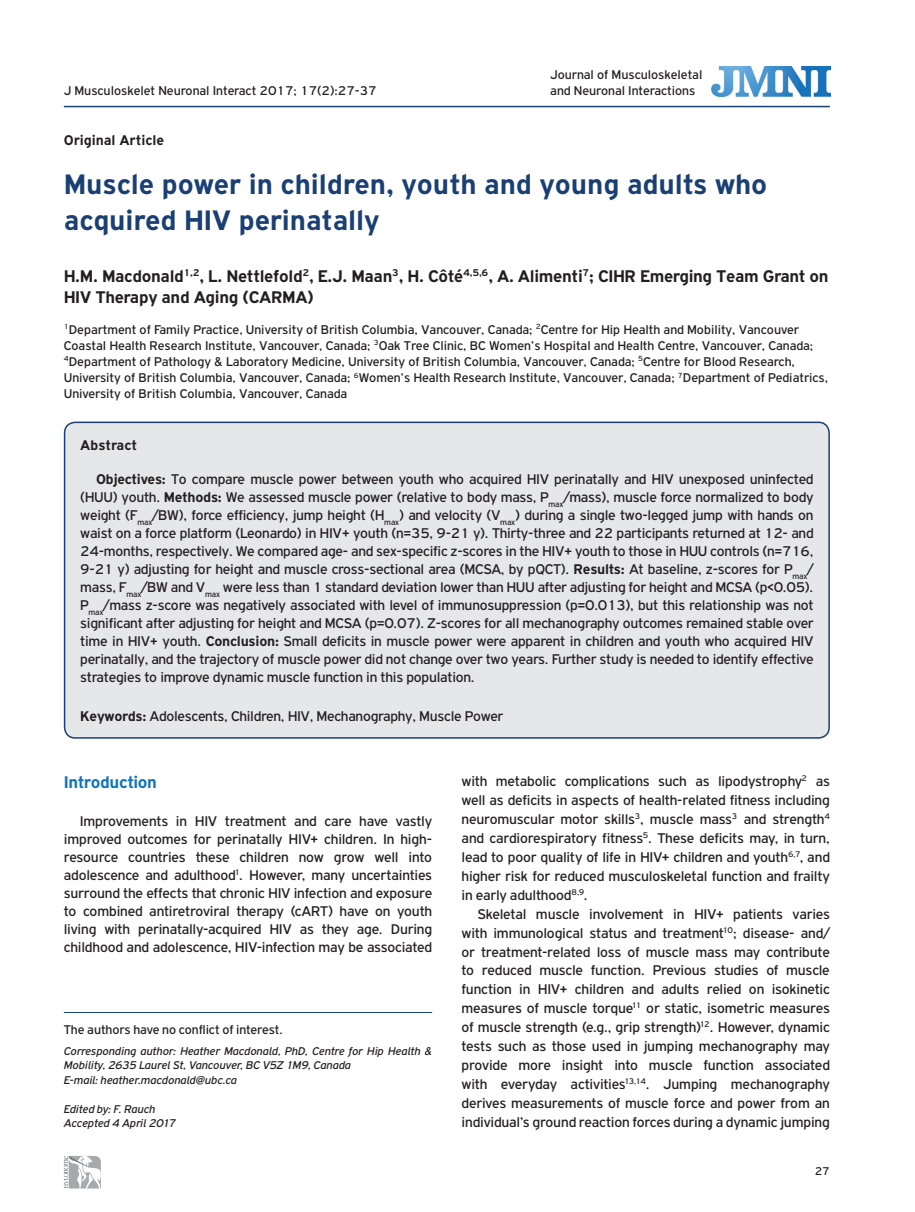
<style>
.page{position:relative;width:915px;height:1212px;background:#fff}
.page>*{position:absolute;margin:0;border:0;box-sizing:border-box;transform-origin:0 0}
.t1{font:700 30px/36px "PF Highway Gothic";color:#1a3f74}
.t2{font:700 18px/21.6px "PF Highway Gothic";letter-spacing:-.015em;color:#231f20}
.t3{font:700 18px "PF Highway Gothic";letter-spacing:-.02em;color:#1074bc}
.t4{font:15px/18px "PF Highway Gothic";letter-spacing:-.015em;color:#231f20;text-align:justify}
.t5{font:700 15px "PF Highway Gothic";color:#231f20}
.t6{font:13.5px/16.2px "PF Highway Gothic";color:#231f20}
.t7{font:italic 12px/14.4px "PF Highway Gothic";letter-spacing:-.005em;color:#231f20}
.t8{font:12px "PF Highway Gothic";color:#231f20}
.s1{font-weight:700}
</style>
<div class="page">
<hr style="left:64px;top:106px;width:765px;height:1px;background:#1a3f74">
<div style="left:65px;top:422px;width:763px;height:316px;background:#e6e7e9;border-radius:11px"></div>
<div style="left:64px;top:422px;width:765px;height:317px;border:2px solid #1a3f74;border-radius:11px"></div>
<hr style="left:64px;top:1012px;width:368px;height:1px;background:#1a3f74">
<img style="left:711px;top:66px;width:118px;height:31px">
<svg style="left:64px;top:1156px;width:37px;height:33px"></svg>
<p class="t6" style="left:550px;top:66px;width:153px">Journal of Musculoskeletal and Neuronal Interactions</p>
<p class="t6" style="left:64px;top:83px;width:314px">J Musculoskelet Neuronal Interact 2017; 17(2):27-37</p>
<p class="t5" style="left:64px;top:132px;width:102px">Original Article</p>
<h1 class="t1" style="left:64px;top:166px;width:704px">Muscle power in children, youth and young adults who acquired HIV perinatally</h1>
<p class="t2" style="left:64px;top:265px;width:766px">H.M. Macdonald<sup>1,2</sup>, L. Nettlefold<sup>2</sup>, E.J. Maan<sup>3</sup>, H. Côté<sup>4,5,6</sup>, A. Alimenti<sup>7</sup>; CIHR Emerging Team Grant on<br>HIV Therapy and Aging (CARMA)</p>
<p class="t6" style="left:64px;top:321px;width:765px"><sup>1</sup>Department of Family Practice, University of British Columbia, Vancouver, Canada; <sup>2</sup>Centre for Hip Health and Mobility, Vancouver Coastal Health Research Institute, Vancouver, Canada; <sup>3</sup>Oak Tree Clinic, BC Women’s Hospital and Health Centre, Vancouver, Canada; <sup>4</sup>Department of Pathology &amp; Laboratory Medicine, University of British Columbia, Vancouver, Canada; <sup>5</sup>Centre for Blood Research, University of British Columbia, Vancouver, Canada; <sup>6</sup>Women’s Health Research Institute, Vancouver, Canada; <sup>7</sup>Department of Pediatrics, University of British Columbia, Vancouver, Canada</p>
<p class="t5" style="left:80px;top:437px;width:58px">Abstract</p>
<p class="t4" style="left:80px;top:470px;width:734px;text-indent:16px"><span class="s1">Objectives:</span> To compare muscle power between youth who acquired HIV perinatally and HIV unexposed uninfected (HUU) youth. <span class="s1">Methods:</span> We assessed muscle power (relative to body mass, P<sub>max</sub>/mass), muscle force normalized to body weight (F<sub>max</sub>/BW), force efficiency, jump height (H<sub>max</sub>) and velocity (V<sub>max</sub>) during a single two-legged jump with hands on waist on a force platform (Leonardo) in HIV+ youth (n=35, 9-21 y). Thirty-three and 22 participants returned at 12- and 24-months, respectively. We compared age- and sex-specific z-scores in the HIV+ youth to those in HUU controls (n=716, 9-21 y) adjusting for height and muscle cross-sectional area (MCSA, by pQCT). <span class="s1">Results:</span> At baseline, z-scores for P<sub>max</sub>/ mass, F<sub>max</sub>/BW and V<sub>max</sub> were less than 1 standard deviation lower than HUU after adjusting for height and MCSA (p&lt;0.05).<br>P<sub>max</sub>/mass z-score was negatively associated with level of immunosuppression (p=0.013), but this relationship was not significant after adjusting for height and MCSA (p=0.07). Z-scores for all mechanography outcomes remained stable over time in HIV+ youth. <span class="s1">Conclusion:</span> Small deficits in muscle power were apparent in children and youth who acquired HIV perinatally, and the trajectory of muscle power did not change over two years. Further study is needed to identify effective strategies to improve dynamic muscle function in this population.</p>
<p class="t4" style="left:80px;top:707px;width:424px"><span class="s1">Keywords:</span> Adolescents, Children, HIV, Mechanography, Muscle Power</p>
<p class="t3" style="left:64px;top:773px;width:95px">Introduction</p>
<p class="t4" style="left:64px;top:812px;width:370px;text-indent:16px">Improvements in HIV treatment and care have vastly improved outcomes for perinatally HIV+ children. In high&shy;resource countries these children now grow well into adolescence and adulthood<sup>1</sup>. However, many uncertainties surround the effects that chronic HIV infection and exposure to combined antiretroviral therapy (cART) have on youth living with perinatally-acquired HIV as they age. During childhood and adolescence, HIV-infection may be associated</p>
<p class="t6" style="left:64px;top:1021px;width:220px">The authors have no conflict of interest.</p>
<p class="t7" style="left:64px;top:1044px;width:370px">Corresponding author: Heather Macdonald, PhD, Centre for Hip Health &amp;<br>Mobility, 2635 Laurel St, Vancouver, BC V5Z 1M9, Canada<br>E-mail: heather.macdonald@ubc.ca</p>
<p class="t7" style="left:64px;top:1101px;width:114px">Edited by: F. Rauch<br>Accepted 4 April 2017</p>
<p class="t4" style="left:461px;top:772px;width:370px;line-height:18.9px">with metabolic complications such as lipodystrophy<sup>2</sup> as well as deficits in aspects of health-related fitness including neuromuscular motor skills<sup>3</sup>, muscle mass<sup>3</sup> and strength<sup>4 </sup>and cardiorespiratory fitness<sup>5</sup>. These deficits may, in turn, lead to poor quality of life in HIV+ children and youth<sup>6,7</sup>, and higher risk for reduced musculoskeletal function and frailty in early adulthood<sup>8,9</sup>.</p>
<p class="t4" style="left:461px;top:904px;width:370px;line-height:18.9px;text-indent:16px">Skeletal muscle involvement in HIV+ patients varies with immunological status and treatment<sup>10</sup>; disease- and/ or treatment-related loss of muscle mass may contribute to reduced muscle function. Previous studies of muscle function in HIV+ children and adults relied on isokinetic measures of muscle torque<sup>11</sup> or static, isometric measures of muscle strength (e.g., grip strength)<sup>12</sup>. However, dynamic tests such as those used in jumping mechanography may provide more insight into muscle function associated with everyday activities<sup>13,14</sup>. Jumping mechanography derives measurements of muscle force and power from an individual’s ground reaction forces during a dynamic jumping</p>
<p class="t8" style="left:814px;top:1165px;width:17px">27</p>
</div>
